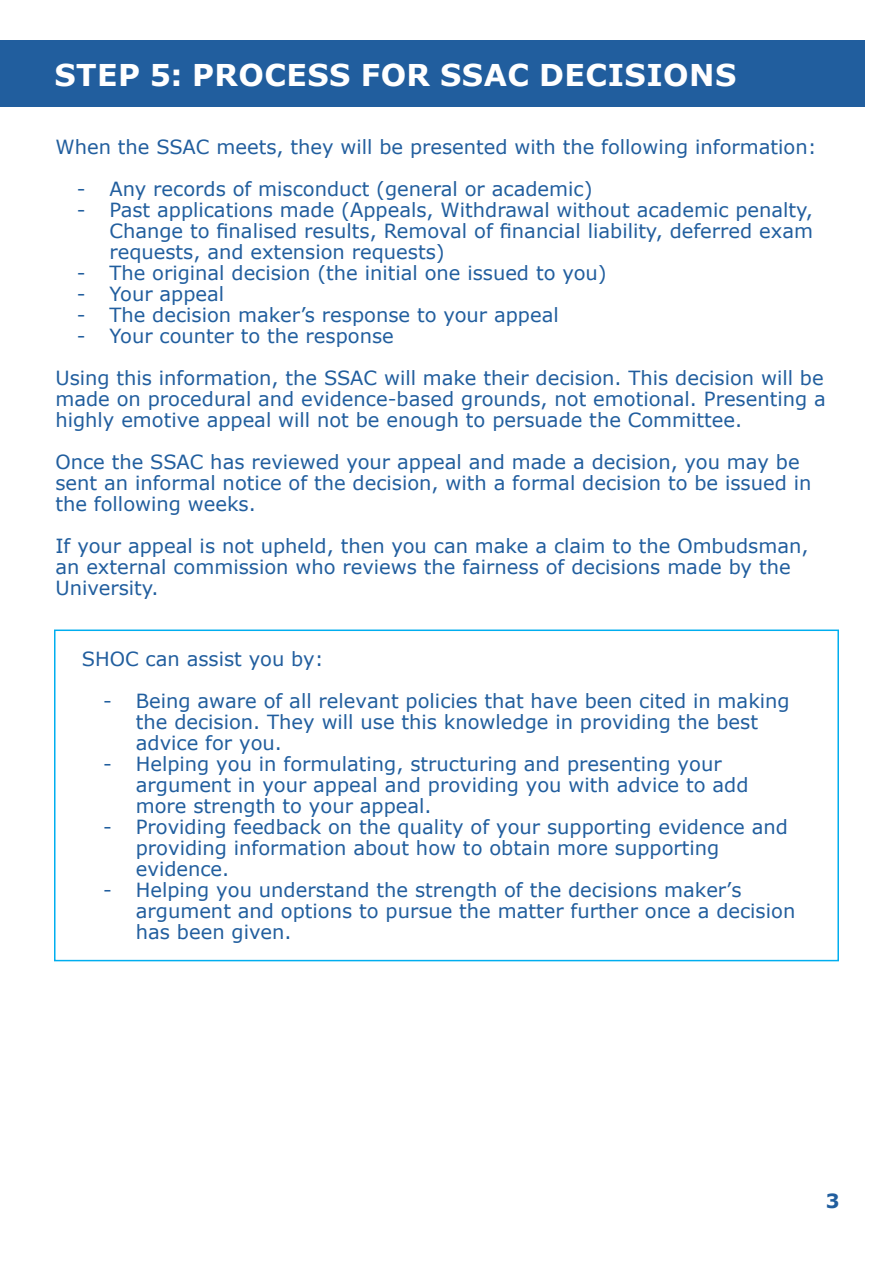
<style>
.page{position:relative;width:893px;height:1263px;background:#fff}
.page>*{position:absolute;margin:0;border:0;box-sizing:border-box;transform-origin:0 0}
.t1{font:700 30px "Verdana";letter-spacing:.015em;color:#fff}
.t2{font:19.5px/21px "Verdana";color:#215e9e}
.t3{font:700 19.5px "Verdana";color:#215e9e}
</style>
<div class="page">
<div style="left:54px;top:629px;width:785px;height:332px;border:2px solid #00aeef"></div>
<div style="left:0;top:41px;width:865px;height:66px;background:#215e9e"></div>
<h1 class="t1" style="left:55px;top:54px;width:683px">STEP 5: PROCESS FOR SSAC DECISIONS</h1>
<p class="t2" style="left:55px;top:136px;width:763px">When the SSAC meets, they will be presented with the following information:</p>
<p class="t2" style="left:77px;top:178px;width:517px">- Any records of misconduct (general or academic)</p>
<p class="t2" style="left:109px;top:199px;width:705px;text-align:justify;text-indent:-33px">- Past applications made (Appeals, Withdrawal without academic penalty, Change to finalised results, Removal of financial liability, deferred exam requests, and extension requests)</p>
<p class="t2" style="left:77px;top:262px;width:532px">- The original decision (the initial one issued to you)</p>
<p class="t2" style="left:77px;top:283px;width:149px">- Your appeal</p>
<p class="t2" style="left:77px;top:304px;width:484px">- The decision maker’s response to your appeal</p>
<p class="t2" style="left:55px;top:315px;width:770px;line-height:42px;text-indent:21px">- Your counter to the response<br>Using this information, the SSAC will make their decision. This decision will be</p>
<p class="t2" style="left:55px;top:388px;width:772px">made on procedural and evidence-based grounds, not emotional. Presenting a highly emotive appeal will not be enough to persuade the Committee.</p>
<p class="t2" style="left:55px;top:451px;width:757px">Once the SSAC has reviewed your appeal and made a decision, you may be sent an informal notice of the decision, with a formal decision to be issued in the following weeks.</p>
<p class="t2" style="left:55px;top:535px;width:755px">If your appeal is not upheld, then you can make a claim to the Ombudsman, an external commission who reviews the fairness of decisions made by the<br>University.</p>
<p class="t2" style="left:82px;top:648px;width:243px">SHOC can assist you by:</p>
<p class="t2" style="left:136px;top:690px;width:655px;text-indent:-33px">- Being aware of all relevant policies that have been cited in making the decision. They will use this knowledge in providing the best advice for you.</p>
<p class="t2" style="left:136px;top:753px;width:614px;text-indent:-33px">- Helping you in formulating, structuring and presenting your argument in your appeal and providing you with advice to add more strength to your appeal.</p>
<p class="t2" style="left:136px;top:816px;width:654px;text-indent:-33px">- Providing feedback on the quality of your supporting evidence and providing information about how to obtain more supporting evidence.</p>
<p class="t2" style="left:136px;top:879px;width:661px;text-indent:-33px">- Helping you understand the strength of the decisions maker’s argument and options to pursue the matter further once a decision has been given.</p>
<p class="t3" style="left:826px;top:1187px;width:15px">3</p>
</div>
